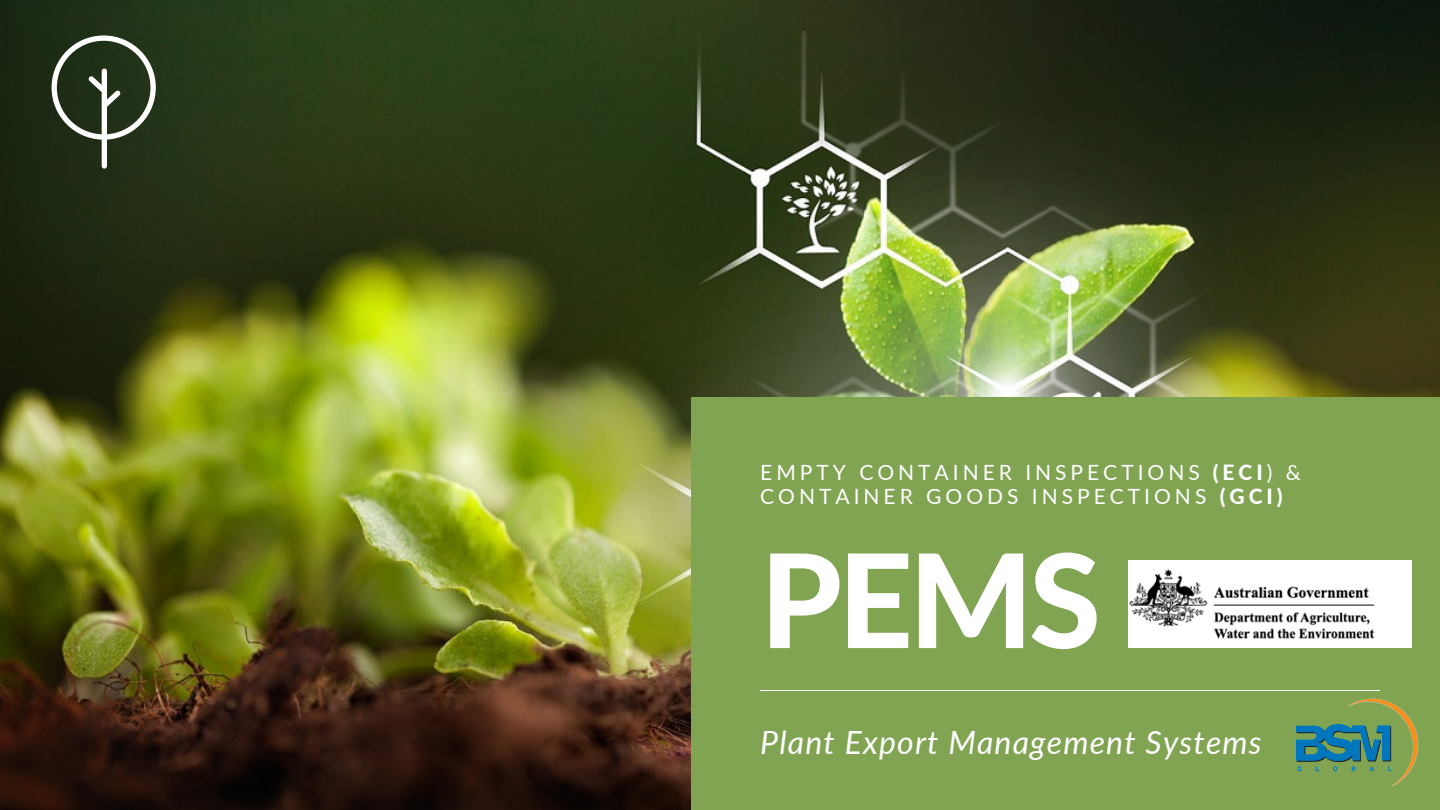
<style>
.page{position:relative;width:1440px;height:810px;background:#fff}
.page>*{position:absolute;margin:0;border:0;box-sizing:border-box;transform-origin:0 0}
.t1{font:800 130.3px "Lato";color:#fff}
.t2{font:italic 32px "Lato";letter-spacing:.035em;color:#fff}
.t3{font:21px/24.8px "Lato";letter-spacing:.19em;color:#fff}
.s1{font-weight:800}
</style>
<div class="page">
<img style="left:0;top:0;width:1440px;height:810px">
<div style="left:691px;top:398px;width:749px;height:412px;background:#81a453"></div>
<svg style="left:52px;top:35px;width:104px;height:134px;background:#44513c"></svg>
<hr style="left:760px;top:691px;width:620px;height:1px;background:#fff">
<img style="left:1296px;top:698px;width:123px;height:89px">
<img style="left:1128px;top:560px;width:283px;height:87px">
<p class="t3" style="left:760px;top:459px;width:542px">EMPTY CONTAINER INSPECTIONS <span class="s1">(ECI</span>) &amp;<br>CONTAINER GOODS INSPECTIONS <span class="s1">(GCI)</span></p>
<p class="t1" style="left:760px;top:519px;width:342px">PEMS</p>
<p class="t2" style="left:760px;top:722px;width:503px">Plant Export Management Systems</p>
</div>
